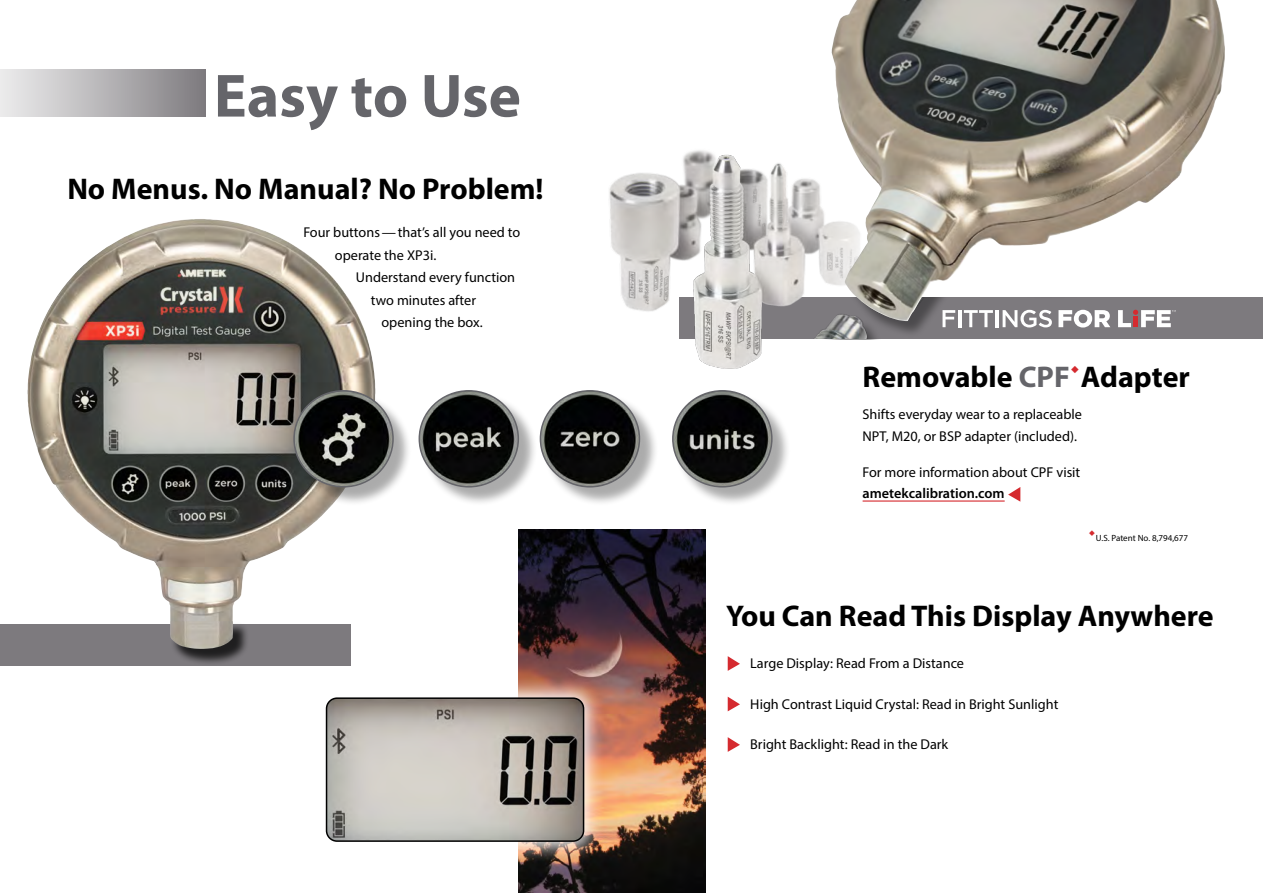
<style>
.page{position:relative;width:1263px;height:893px;background:#fff}
.page>*{position:absolute;margin:0;border:0;box-sizing:border-box;transform-origin:0 0}
.t1{font:700 61.5px "Myriad Pro";color:#65656a}
.t2{font:700 30px "Myriad Pro";color:#000}
.t3{font:14.25px/22.5px "Myriad Pro";color:#000}
.t4{font:600 14.25px "Myriad Pro";color:#000}
.t5{font:9px "Myriad Pro";color:#000}
.s1{color:#65656a}
</style>
<div class="page">
<div style="left:0;top:624px;width:350px;height:42px;background:#7d7a7e"></div>
<div style="left:679px;top:297px;width:584px;height:42px;background:#7d7a7e"></div>
<img style="left:609px;top:150px;width:263px;height:219px">
<img style="left:722px;top:297px;width:449px;height:42px">
<img style="left:519px;top:529px;width:186px;height:364px">
<img style="left:27px;top:219px;width:348px;height:402px">
<div style="left:0;top:69px;width:206px;height:48px;background:linear-gradient(to right,#efeeef,#7f7c80)"></div>
<div style="left:296px;top:392px;width:116px;height:114px;background:#000;opacity:.33"></div>
<img style="left:294px;top:391px;width:99px;height:96px">
<div style="left:293px;top:390px;width:101px;height:98px;border:2px solid #65656a;border-radius:50%"></div>
<div style="left:305px;top:676px;width:301px;height:187px;background:#fff;opacity:.96"></div>
<img style="left:326px;top:698px;width:258px;height:143px">
<div style="left:326px;top:697px;width:258px;height:145px;border:2px solid #000;border-radius:10px"></div>
<img style="left:831px;top:0;width:337px;height:321px">
<div style="left:171px;top:621px;width:78px;height:45px;background:#000;opacity:.75"></div>
<img style="left:170px;top:621px;width:63px;height:28px">
<div style="left:421px;top:392px;width:116px;height:114px;background:#000;opacity:.33"></div>
<img style="left:421px;top:391px;width:97px;height:96px">
<div style="left:418px;top:390px;width:101px;height:98px;border:2px solid #65656a;border-radius:50%"></div>
<div style="left:542px;top:392px;width:116px;height:114px;background:#000;opacity:.33"></div>
<img style="left:540px;top:391px;width:99px;height:96px">
<div style="left:540px;top:390px;width:100px;height:98px;border:2px solid #65656a;border-radius:50%"></div>
<div style="left:675px;top:392px;width:116px;height:114px;background:#000;opacity:.33"></div>
<img style="left:673px;top:391px;width:99px;height:96px">
<div style="left:672px;top:390px;width:100px;height:98px;border:2px solid #65656a;border-radius:50%"></div>
<svg style="left:728px;top:656px;width:12px;height:15px"></svg>
<svg style="left:728px;top:697px;width:12px;height:14px"></svg>
<svg style="left:728px;top:737px;width:12px;height:15px"></svg>
<hr style="left:862px;top:500px;width:143px;height:2px;background:#d52a2f">
<svg style="left:1008px;top:487px;width:12px;height:15px"></svg>
<svg style="left:942px;top:310px;width:13px;height:17px"></svg>
<hr style="left:958px;top:310px;width:3px;height:17px;background:#fff">
<svg style="left:964px;top:310px;width:29px;height:17px"></svg>
<hr style="left:996px;top:310px;width:3px;height:17px;background:#fff">
<svg style="left:1002px;top:310px;width:50px;height:17px"></svg>
<svg style="left:1058px;top:310px;width:52px;height:18px"></svg>
<svg style="left:1118px;top:310px;width:58px;height:17px"></svg>
<h1 class="t1" style="left:214px;top:56px;width:309px">Easy to Use</h1>
<h2 class="t2" style="left:67px;top:169px;width:478px">No Menus. No Manual? No Problem!</h2>
<p class="t3" style="left:335px;top:221px;width:187px;text-indent:-32px">Four buttons—that’s all you need to operate the XP3i.</p>
<p class="t3" style="left:356px;top:266px;width:161px">Understand every function</p>
<p class="t3" style="left:371px;top:288px;width:107px">two minutes after</p>
<p class="t3" style="left:381px;top:311px;width:103px">opening the box.</p>
<h2 class="t2" style="left:862px;top:357px;width:329px">Removable <span class="s1">CPF</span> Adapter</h2>
<p class="t3" style="left:862px;top:402px;width:221px">Shifts everyday wear to a replaceable<br>NPT, M20, or BSP adapter (included).</p>
<p class="t3" style="left:862px;top:461px;width:219px">For more information about CPF visit</p>
<p class="t4" style="left:862px;top:485px;width:144px">ametekcalibration.com</p>
<p class="t5" style="left:1096px;top:532px;width:94px">U.S. Patent No. 8,794,677</p>
<h2 class="t2" style="left:726px;top:596px;width:489px">You Can Read This Display Anywhere</h2>
<p class="t3" style="left:750px;top:652px;width:215px">Large Display: Read From a Distance</p>
<p class="t3" style="left:750px;top:692px;width:310px">High Contrast Liquid Crystal: Read in Bright Sunlight</p>
<p class="t3" style="left:750px;top:733px;width:200px">Bright Backlight: Read in the Dark</p>
</div>
